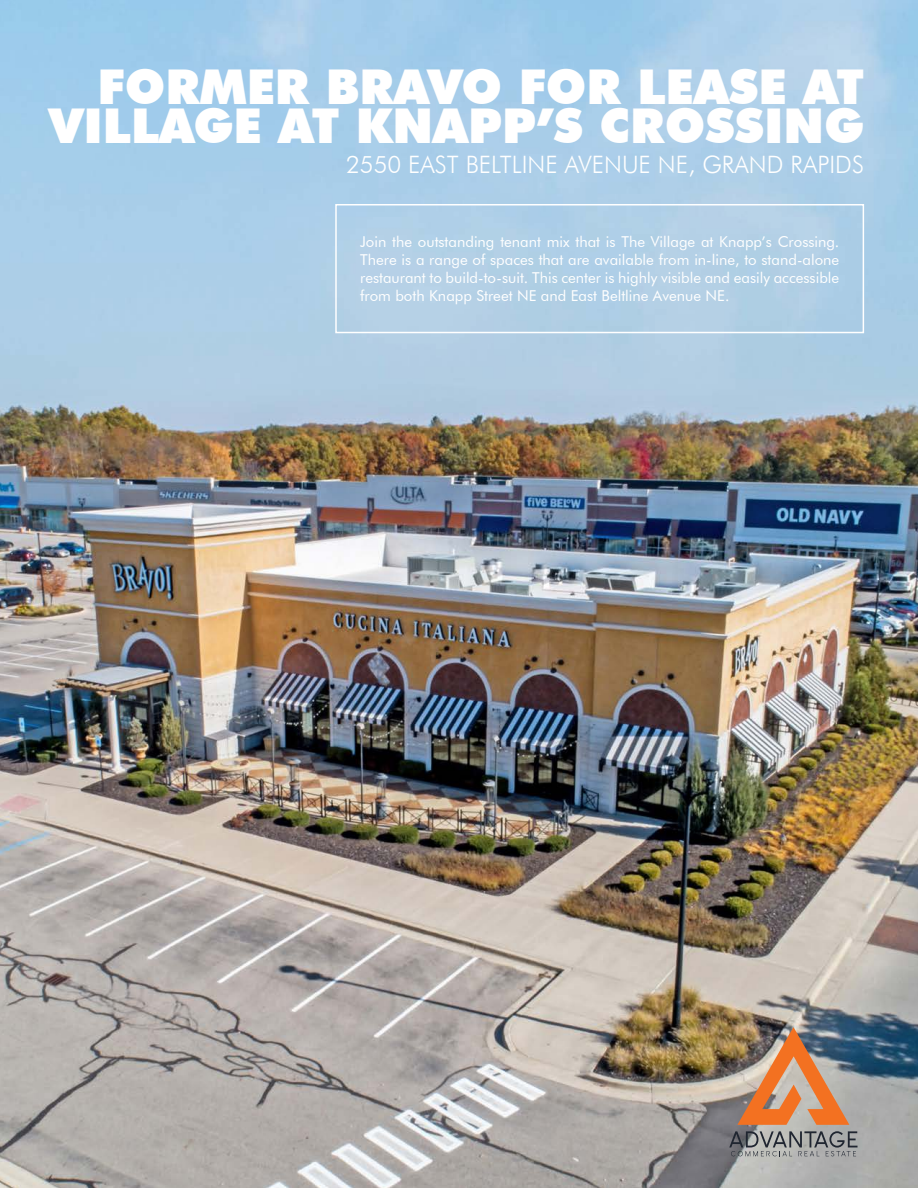
<style>
.page{position:relative;width:918px;height:1188px;background:#fff}
.page>*{position:absolute;margin:0;border:0;box-sizing:border-box;transform-origin:0 0}
.t1{font:900 48px "Futura BT";color:#fff}
.t2{font:300 24px "Futura BT";color:#fff}
.t3{font:15px/18px "Futura BT";color:#fff;text-align:justify}
</style>
<div class="page">
<img style="left:0;top:0;width:918px;height:1188px">
<div style="left:335px;top:204px;width:529px;height:129px;border:2px solid #fff"></div>
<img style="left:737px;top:1027px;width:112px;height:98px">
<svg style="left:729px;top:1131px;width:129px;height:25px;background:#8b8d8e"></svg>
<p class="t1" style="left:98px;top:58px;width:768px">FORMER BRAVO FOR LEASE AT</p>
<p class="t1" style="left:49px;top:97px;width:816px">VILLAGE AT KNAPP’S CROSSING</p>
<p class="t2" style="left:346px;top:150px;width:519px">2550 EAST BELTLINE AVENUE NE, GRAND RAPIDS</p>
<p class="t3" style="left:360px;top:233px;width:481px">Join the outstanding tenant mix that is The Village at Knapp’s Crossing.<br>There is a range of spaces that are available from in-line, to stand-alone restaurant to build-to-suit. This center is highly visible and easily accessible from both Knapp Street NE and East Beltline Avenue NE.</p>
</div>
